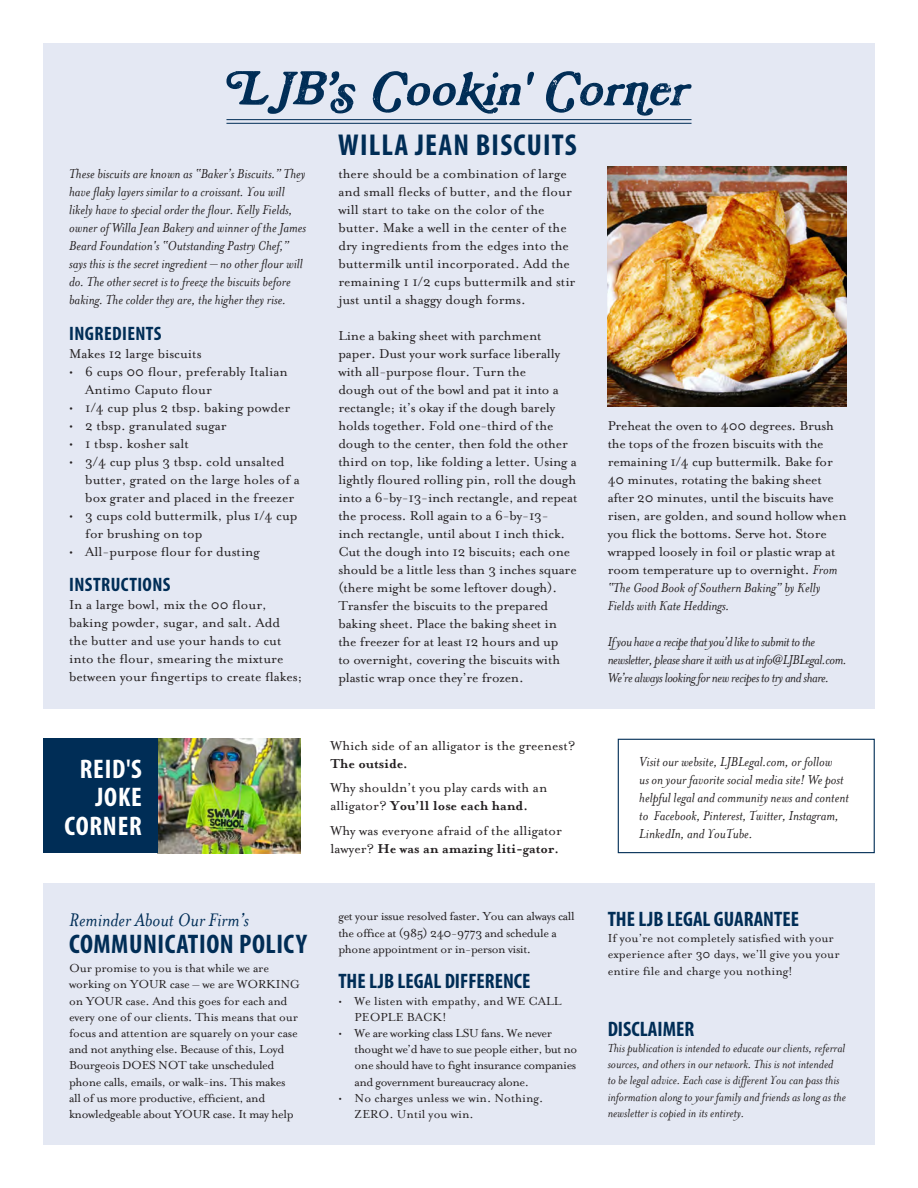
<style>
.page{position:relative;width:918px;height:1188px;background:#fff}
.page>*{position:absolute;margin:0;border:0;box-sizing:border-box;transform-origin:0 0}
.t1{font:700 condensed 30.3px "Myriad Pro";letter-spacing:.04em;color:#002d56}
.t2{font:700 condensed 27px "Myriad Pro";letter-spacing:.02em;color:#002d56}
.t3{font:700 condensed 27px/28.5px "Myriad Pro";letter-spacing:.03em;color:#fff;text-align:right}
.t4{font:700 condensed 21px "Myriad Pro";color:#002d56}
.t5{font:italic 21px "Mrs Eaves";color:#002d56}
.t6{font:700 condensed 19.5px "Myriad Pro";letter-spacing:.02em;color:#002d56}
.t7{font:15px/18px "Mrs Eaves Roman";letter-spacing:-.01em;color:#231f20}
.t8{font:italic 15px/18px "Mrs Eaves";color:#231f20}
.t9{font:italic 15px/18px "Mrs Eaves";letter-spacing:-.025em;color:#231f20}
.t10{font:13.5px/16.2px "Mrs Eaves Roman";letter-spacing:-.03em;color:#231f20}
.t11{font:italic 13.5px/16.2px "Mrs Eaves";color:#231f20}
.t12{font:13.5px/16.2px "Mrs Eaves Roman";color:#231f20}
.s1{font-family:"Mrs Eaves";font-style:italic}
.s2{font-family:"Mrs Eaves";font-weight:700}
</style>
<div class="page">
<div style="left:43px;top:883px;width:832px;height:262px;background:#e4e8f3"></div>
<div style="left:43px;top:43px;width:832px;height:665px;background:#e4e8f3"></div>
<hr style="left:226px;top:119px;width:466px;height:1px;background:#002d56">
<hr style="left:226px;top:123px;width:466px;height:1px;background:#002d56">
<svg style="left:226px;top:71px;width:466px;height:45px"></svg>
<img style="left:607px;top:167px;width:240px;height:239px">
<img style="left:158px;top:739px;width:142px;height:114px">
<div style="left:43px;top:739px;width:115px;height:114px;background:#002d56"></div>
<div style="left:618px;top:739px;width:257px;height:114px;background:#fff;border:1px solid #002d56"></div>
<p class="t8" style="left:69px;top:165px;width:239px">These biscuits are known as “Baker’s Biscuits.” They have flaky layers similar to a croissant. You will likely have to special order the flour. Kelly Fields, owner of Willa Jean Bakery and winner of the James Beard Foundation's “Outstanding Pastry Chef,” says this is the secret ingredient – no other flour will do. The other secret is to freeze the biscuits before baking. The colder they are, the higher they rise.</p>
<p class="t6" style="left:69px;top:321px;width:94px">INGREDIENTS</p>
<p class="t7" style="left:69px;top:345px;width:134px">Makes 12 large biscuits</p>
<p class="t7" style="left:85px;top:363px;width:204px;text-indent:-16px">• 6 cups 00 flour, preferably Italian<br>Antimo Caputo flour</p>
<p class="t7" style="left:69px;top:399px;width:223px">• 1/4 cup plus 2 tbsp. baking powder</p>
<p class="t7" style="left:69px;top:417px;width:159px">• 2 tbsp. granulated sugar</p>
<p class="t7" style="left:69px;top:435px;width:121px">• 1 tbsp. kosher salt</p>
<p class="t7" style="left:85px;top:453px;width:216px;text-indent:-16px">• 3/4 cup plus 3 tbsp. cold unsalted butter, grated on the large holes of a box grater and placed in the freezer</p>
<p class="t7" style="left:85px;top:507px;width:214px;text-indent:-16px">• 3 cups cold buttermilk, plus 1/4 cup for brushing on top</p>
<p class="t7" style="left:69px;top:543px;width:192px">• All-purpose flour for dusting</p>
<p class="t6" style="left:69px;top:572px;width:103px">INSTRUCTIONS</p>
<p class="t7" style="left:69px;top:596px;width:235px">In a large bowl, mix the 00 flour, baking powder, sugar, and salt. Add<br>the butter and use your hands to cut into the flour, smearing the mixture between your fingertips to create flakes;</p>
<p class="t1" style="left:338px;top:126px;width:240px">WILLA JEAN BISCUITS</p>
<p class="t7" style="left:338px;top:166px;width:239px">there should be a combination of large and small flecks of butter, and the flour will start to take on the color of the butter. Make a well in the center of the dry ingredients from the edges into the buttermilk until incorporated. Add the remaining 1 1/2 cups buttermilk and stir just until a shaggy dough forms.</p>
<p class="t7" style="left:338px;top:328px;width:241px">Line a baking sheet with parchment paper. Dust your work surface liberally with all-purpose flour. Turn the<br>dough out of the bowl and pat it into a rectangle; it’s okay if the dough barely holds together. Fold one-third of the dough to the center, then fold the other third on top, like folding a letter. Using a lightly floured rolling pin, roll the dough into a 6-by-13-inch rectangle, and repeat the process. Roll again to a 6-by-13- inch rectangle, until about 1 inch thick.<br>Cut the dough into 12 biscuits; each one should be a little less than 3 inches square (there might be some leftover dough).<br>Transfer the biscuits to the prepared baking sheet. Place the baking sheet in the freezer for at least 12 hours and up<br>to overnight, covering the biscuits with plastic wrap once they’re frozen.</p>
<p class="t7" style="left:608px;top:418px;width:240px">Preheat the oven to 400 degrees. Brush the tops of the frozen biscuits with the remaining 1/4 cup buttermilk. Bake for 40 minutes, rotating the baking sheet after 20 minutes, until the biscuits have risen, are golden, and sound hollow when you flick the bottoms. Serve hot. Store wrapped loosely in foil or plastic wrap at room temperature up to overnight. <span class="s1">From “The Good Book of Southern Baking” by Kelly Fields with Kate Heddings.</span></p>
<p class="t9" style="left:608px;top:633px;width:241px">If you have a recipe that you’d like to submit to the newsletter, please share it with us at info@LJBLegal.com.<br>We’re always looking for new recipes to try and share.</p>
<p class="t7" style="left:330px;top:737px;width:246px">Which side of an alligator is the greenest?<br><span class="s2">The outside.</span></p>
<p class="t7" style="left:330px;top:779px;width:218px">Why shouldn’t you play cards with an alligator? <span class="s2">You’ll lose each hand.</span></p>
<p class="t7" style="left:330px;top:822px;width:233px">Why was everyone afraid of the alligator lawyer? <span class="s2">He was an amazing liti-gator.</span></p>
<p class="t3" style="left:65px;top:754px;width:79px">REID'S<br>JOKE<br>CORNER</p>
<p class="t8" style="left:639px;top:752px;width:211px">Visit our website, LJBLegal.com, or follow<br>us on your favorite social media site! We post helpful legal and community news and content to Facebook, Pinterest, Twitter, Instagram, LinkedIn, and YouTube.</p>
<p class="t5" style="left:69px;top:908px;width:181px">Reminder About Our Firm’s</p>
<p class="t2" style="left:69px;top:927px;width:239px">COMMUNICATION POLICY</p>
<p class="t10" style="left:69px;top:961px;width:232px">Our promise to you is that while we are working on YOUR case – we are WORKING on YOUR case. And this goes for each and every one of our clients. This means that our focus and attention are squarely on your case and not anything else. Because of this, Loyd Bourgeois DOES NOT take unscheduled phone calls, emails, or walk-ins. This makes all of us more productive, efficient, and knowledgeable about YOUR case. It may help</p>
<p class="t10" style="left:338px;top:909px;width:238px">get your issue resolved faster. You can always call the office at (985) 240-9773 and schedule a phone appointment or in-person visit.</p>
<p class="t4" style="left:338px;top:968px;width:194px">THE LJB LEGAL DIFFERENCE</p>
<p class="t12" style="left:355px;top:993px;width:209px;text-indent:-16px">• We listen with empathy, and WE CALL<br>PEOPLE BACK!</p>
<p class="t10" style="left:355px;top:1026px;width:224px;text-indent:-16px">• We are working class LSU fans. We never thought we’d have to sue people either, but no one should have to fight insurance companies and government bureaucracy alone.</p>
<p class="t12" style="left:355px;top:1091px;width:190px;text-indent:-16px">• No charges unless we win. Nothing.<br>ZERO. Until you win.</p>
<p class="t4" style="left:608px;top:906px;width:193px">THE LJB LEGAL GUARANTEE</p>
<p class="t12" style="left:608px;top:931px;width:233px">If you’re not completely satisfied with your experience after 30 days, we’ll give you your entire file and charge you nothing!</p>
<p class="t4" style="left:608px;top:1016px;width:88px">DISCLAIMER</p>
<p class="t11" style="left:608px;top:1040px;width:240px">This publication is intended to educate our clients, referral sources, and others in our network. This is not intended<br>to be legal advice. Each case is different You can pass this information along to your family and friends as long as the newsletter is copied in its entirety.</p>
</div>
